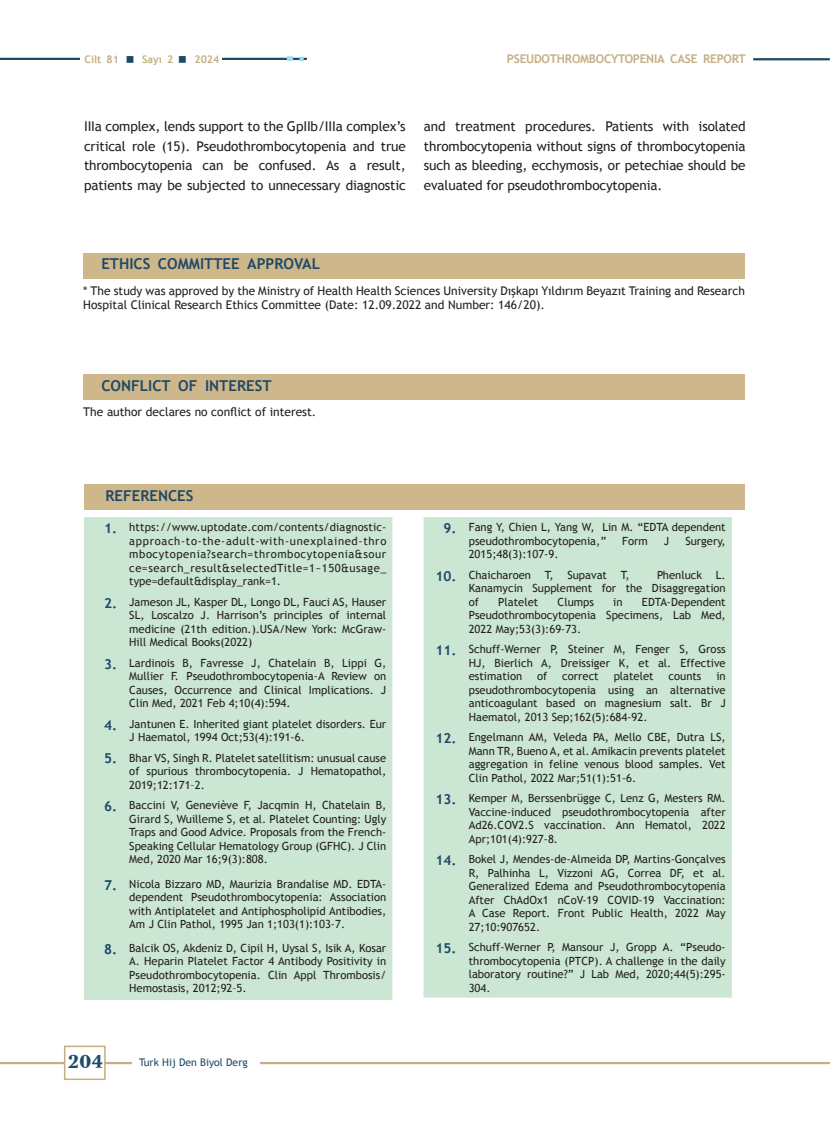
<style>
.page{position:relative;width:830px;height:1127px;background:#fff}
.page>*{position:absolute;margin:0;border:0;box-sizing:border-box;transform-origin:0 0}
.t1{font:900 18px "Arrus BT";color:#1e4967}
.metin{font:700 15px "Trebuchet MS";color:#1e4967}
.metin-2{font:700 13.65px "Trebuchet MS";color:#1e4967}
.t2{font:13.5px/19.5px "Trebuchet MS";letter-spacing:-.01em;color:#231f20;text-align:justify}
.metin-3{font:12px/14.4px "Trebuchet MS";color:#231f20}
.metin-4{font:700 12px "Trebuchet MS";letter-spacing:-.02em;color:#c4ae83}
.metin-5{font:11.25px/13.5px "Trebuchet MS";color:#231f20;text-align:justify}
.t3{font:10.5px "Trebuchet MS";color:#1e4967}
.t4{font:700 10.5px "Trebuchet MS";color:#c4ae83}
</style>
<div class="page">
<hr style="left:0;top:58px;width:307px;height:2px;background:#1e4967">
<hr style="left:0;top:1062px;width:829px;height:2px;background:#c4ae83">
<div style="left:64px;top:1045px;width:42px;height:35px;background:#fff;border:2px solid #c4ae83"></div>
<div style="left:132px;top:1055px;width:127px;height:15px;background:#fff"></div>
<div style="left:80px;top:53px;width:141px;height:14px;background:#fff"></div>
<svg style="left:286px;top:56px;width:7px;height:5px"></svg>
<svg style="left:299px;top:57px;width:4px;height:4px"></svg>
<hr style="left:752px;top:58px;width:77px;height:2px;background:#1e4967">
<div style="left:84px;top:485px;width:660px;height:25px;background:#ceb78a"></div>
<div style="left:84px;top:517px;width:308px;height:483px;background:#cbe6d3"></div>
<div style="left:423px;top:517px;width:308px;height:480px;background:#cbe6d3"></div>
<div style="left:83px;top:375px;width:661px;height:25px;background:#ceb78a"></div>
<div style="left:83px;top:253px;width:661px;height:25px;background:#ceb78a"></div>
<p class="t4" style="left:84px;top:53px;width:36px">Cilt 81</p>
<p class="t4" style="left:142px;top:53px;width:33px">Sayı 2</p>
<p class="t4" style="left:194px;top:53px;width:26px">2024</p>
<p class="metin-4" style="left:506px;top:51px;width:240px">PSEUDOTHROMBOCYTOPENIA CASE REPORT</p>
<p class="t2" style="left:84px;top:117px;width:323px">IIIa complex, lends support to the GpIIb/IIIa complex’s critical role (15). Pseudothrombocytopenia and true thrombocytopenia can be confused. As a result, patients may be subjected to unnecessary diagnostic</p>
<p class="t2" style="left:423px;top:117px;width:323px">and treatment procedures. Patients with isolated thrombocytopenia without signs of thrombocytopenia such as bleeding, ecchymosis, or petechiae should be evaluated for pseudothrombocytopenia.</p>
<p class="metin" style="left:101px;top:255px;width:220px">ETHICS COMMITTEE APPROVAL</p>
<p class="metin-3" style="left:83px;top:283px;width:662px">* The study was approved by the Ministry of Health Health Sciences University Dışkapı Yıldırım Beyazıt Training and Research<br>Hospital Clinical Research Ethics Committee (Date: 12.09.2022 and Number: 146/20).</p>
<p class="metin" style="left:101px;top:376px;width:172px">CONFLICT OF INTEREST</p>
<p class="metin-3" style="left:83px;top:405px;width:234px">The author declares no conflict of interest.</p>
<p class="metin" style="left:105px;top:486px;width:90px">REFERENCES</p>
<p class="metin-2" style="left:104px;top:520px;width:14px">1.</p>
<p class="metin-5" style="left:129px;top:521px;width:258px">https://www.uptodate.com/contents/diagnostic&shy;approach-to-the-adult-with-unexplained-thro mbocytopenia?search=thrombocytopenia&amp;sour ce=search_result&amp;selectedTitle=1~150&amp;usage_ type=default&amp;display_rank=1.</p>
<p class="metin-2" style="left:104px;top:594px;width:14px">2.</p>
<p class="metin-5" style="left:129px;top:595px;width:258px">Jameson JL, Kasper DL, Longo DL, Fauci AS, Hauser SL, Loscalzo J. Harrison’s principles of internal medicine (21th edition.).USA/New York: McGraw-Hill Medical Books(2022)</p>
<p class="metin-2" style="left:104px;top:655px;width:14px">3.</p>
<p class="metin-5" style="left:129px;top:656px;width:258px">Lardinois B, Favresse J, Chatelain B, Lippi G, Mullier F. Pseudothrombocytopenia-A Review on Causes, Occurrence and Clinical Implications. J Clin Med, 2021 Feb 4;10(4):594.</p>
<p class="metin-2" style="left:104px;top:716px;width:14px">4.</p>
<p class="metin-5" style="left:129px;top:717px;width:258px">Jantunen E. Inherited giant platelet disorders. Eur<br>J Haematol, 1994 Oct;53(4):191-6.</p>
<p class="metin-2" style="left:104px;top:750px;width:14px">5.</p>
<p class="metin-5" style="left:129px;top:751px;width:258px">Bhar VS, Singh R. Platelet satellitism: unusual cause of spurious thrombocytopenia. J Hematopathol, 2019;12:171–2.</p>
<p class="metin-2" style="left:104px;top:797px;width:14px">6.</p>
<p class="metin-5" style="left:129px;top:798px;width:258px">Baccini V, Geneviève F, Jacqmin H, Chatelain B, Girard S, Wuilleme S, et al. Platelet Counting: Ugly Traps and Good Advice. Proposals from the French-Speaking Cellular Hematology Group (GFHC). J Clin Med, 2020 Mar 16;9(3):808.</p>
<p class="metin-2" style="left:104px;top:876px;width:14px">7.</p>
<p class="metin-5" style="left:129px;top:877px;width:258px">Nicola Bizzaro MD, Maurizia Brandalise MD. EDTA&shy;dependent Pseudothrombocytopenia: Association with Antiplatelet and Antiphospholipid Antibodies, Am J Clin Pathol, 1995 Jan 1;103(1):103-7.</p>
<p class="metin-2" style="left:104px;top:940px;width:14px">8.</p>
<p class="metin-5" style="left:129px;top:941px;width:258px">Balcik OS, Akdeniz D, Cipil H, Uysal S, Isik A, Kosar A. Heparin Platelet Factor 4 Antibody Positivity in Pseudothrombocytopenia. Clin Appl Thrombosis/ Hemostasis, 2012;92–5.</p>
<h1 class="t1" style="left:68px;top:1050px;width:37px">204</h1>
<p class="t3" style="left:139px;top:1056px;width:110px">Turk Hij Den Biyol Derg</p>
<p class="metin-2" style="left:443px;top:520px;width:14px">9.</p>
<p class="metin-5" style="left:468px;top:521px;width:258px">Fang Y, Chien L, Yang W, Lin M. “EDTA dependent pseudothrombocytopenia,”</p>
<p class="metin-5" style="left:622px;top:534px;width:27px">Form</p>
<p class="metin-5" style="left:663px;top:534px;width:7px">J</p>
<p class="metin-5" style="left:685px;top:534px;width:42px">Surgery,</p>
<p class="metin-5" style="left:468px;top:548px;width:91px">2015;48(3):107-9.</p>
<p class="metin-2" style="left:435px;top:567px;width:22px">10.</p>
<p class="metin-5" style="left:468px;top:568px;width:162px">Chaicharoen T, Supavat T,</p>
<p class="metin-5" style="left:468px;top:568px;width:258px;text-indent:188px">Phenluck L.<br>Kanamycin Supplement for the Disaggregation of</p>
<p class="metin-5" style="left:468px;top:595px;width:258px;text-indent:173px">EDTA-Dependent Pseudothrombocytopenia Specimens, Lab Med, 2022 May;53(3):69-73.</p>
<p class="metin-5" style="left:498px;top:595px;width:41px">Platelet</p>
<p class="metin-5" style="left:557px;top:595px;width:38px">Clumps</p>
<p class="metin-5" style="left:613px;top:595px;width:11px">in</p>
<p class="metin-2" style="left:435px;top:642px;width:22px">11.</p>
<p class="metin-5" style="left:468px;top:643px;width:258px">Schuff-Werner P, Steiner M, Fenger S, Gross HJ, Bierlich A, Dreissiger K, et al. Effective estimation</p>
<p class="metin-5" style="left:537px;top:670px;width:12px">of</p>
<p class="metin-5" style="left:562px;top:670px;width:38px">correct</p>
<p class="metin-5" style="left:613px;top:670px;width:41px">platelet</p>
<p class="metin-5" style="left:668px;top:670px;width:34px">counts</p>
<p class="metin-5" style="left:468px;top:670px;width:258px;text-indent:247px">in pseudothrombocytopenia using an alternative anticoagulant based on magnesium salt. Br J Haematol, 2013 Sep;162(5):684-92.</p>
<p class="metin-2" style="left:435px;top:729px;width:22px">12.</p>
<p class="metin-5" style="left:468px;top:731px;width:258px">Engelmann AM, Veleda PA, Mello CBE, Dutra LS, Mann TR, Bueno A, et al. Amikacin prevents platelet aggregation in feline venous blood samples. Vet Clin Pathol, 2022 Mar;51(1):51-6.</p>
<p class="metin-2" style="left:435px;top:790px;width:22px">13.</p>
<p class="metin-5" style="left:468px;top:791px;width:258px">Kemper M, Berssenbrügge C, Lenz G, Mesters RM.<br>Vaccine-induced pseudothrombocytopenia after Ad26.COV2.S vaccination. Ann Hematol, 2022<br>Apr;101(4):927-8.</p>
<p class="metin-2" style="left:435px;top:851px;width:22px">14.</p>
<p class="metin-5" style="left:468px;top:852px;width:258px">Bokel J, Mendes-de-Almeida DP, Martins-Gonçalves R, Palhinha L, Vizzoni AG, Correa DF, et al.<br>Generalized Edema and Pseudothrombocytopenia After ChAdOx1 nCoV-19 COVID-19 Vaccination:<br>A Case Report. Front Public Health, 2022 May 27;10:907652.</p>
<p class="metin-2" style="left:435px;top:939px;width:22px">15.</p>
<p class="metin-5" style="left:468px;top:940px;width:258px">Schuff-Werner P, Mansour J, Gropp A. “Pseudo&shy;thrombocytopenia (PTCP). A challenge in the daily laboratory routine?” J Lab Med, 2020;44(5):295- 304.</p>
</div>
